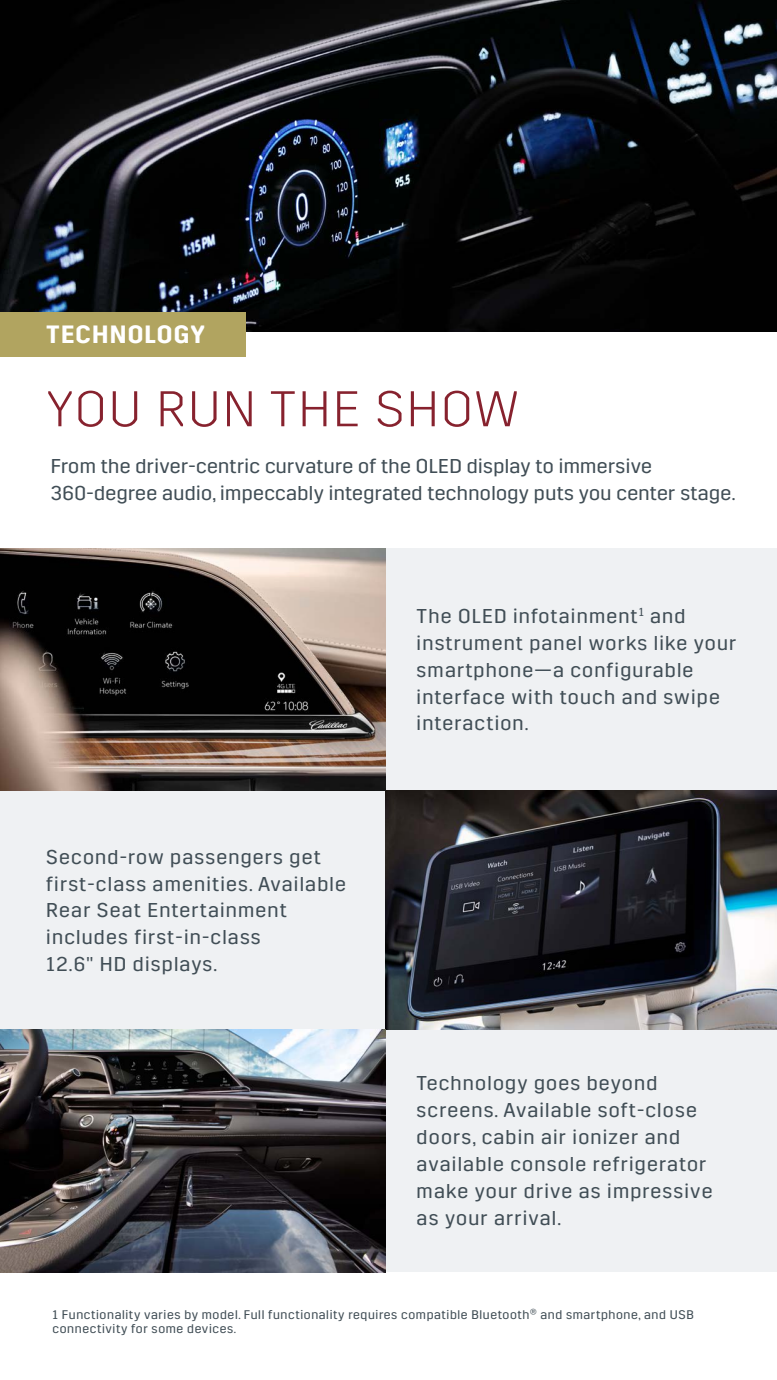
<style>
.page{position:relative;width:777px;height:1380px;background:#fff}
.page>*{position:absolute;margin:0;border:0;box-sizing:border-box;transform-origin:0 0}
.t1{font:300 50px "Cadillac Sans A";letter-spacing:.05em;color:#87222e}
.t2{font:600 25px "Cadillac Sans A";letter-spacing:.05em;color:#fff}
.t3{font:20px/26.9px "Cadillac Sans A";letter-spacing:.06em;color:#414e56}
.t4{font:20px/26.9px "Cadillac Sans A";letter-spacing:.02em;color:#414e56}
.t5{font:12.5px/13.8px "Cadillac Sans A";letter-spacing:.05em;color:#414e56}
</style>
<div class="page">
<div style="left:0;top:789px;width:385px;height:242px;background:#eff1f3"></div>
<div style="left:385px;top:548px;width:391px;height:242px;background:#eff1f3"></div>
<div style="left:383px;top:1030px;width:393px;height:242px;background:#eff1f3"></div>
<img style="left:0;top:0;width:776px;height:331px">
<img style="left:385px;top:790px;width:391px;height:240px">
<img style="left:0;top:548px;width:385px;height:242px">
<img style="left:0;top:1030px;width:385px;height:242px">
<div style="left:0;top:312px;width:246px;height:45px;background:#b1a460"></div>
<p class="t2" style="left:46px;top:320px;width:160px">TECHNOLOGY</p>
<h1 class="t1" style="left:46px;top:381px;width:473px">YOU RUN THE SHOW</h1>
<p class="t4" style="left:51px;top:453px;width:686px">From the driver-centric curvature of the OLED display to immersive<br>360-degree audio, impeccably integrated technology puts you center stage.</p>
<p class="t3" style="left:46px;top:843px;width:301px">Second-row passengers get first-class amenities. Available<br>Rear Seat Entertainment includes first-in-class<br>12.6" HD displays.</p>
<p class="t3" style="left:416px;top:603px;width:321px">The OLED infotainment<sup>1</sup> and instrument panel works like your smartphone—a configurable interface with touch and swipe interaction.</p>
<p class="t3" style="left:416px;top:1070px;width:297px">Technology goes beyond screens. Available soft-close doors, cabin air ionizer and available console refrigerator make your drive as impressive as your arrival.</p>
<p class="t5" style="left:52px;top:1308px;width:642px">1 Functionality varies by model. Full functionality requires compatible Bluetooth® and smartphone, and USB connectivity for some devices.</p>
</div>
